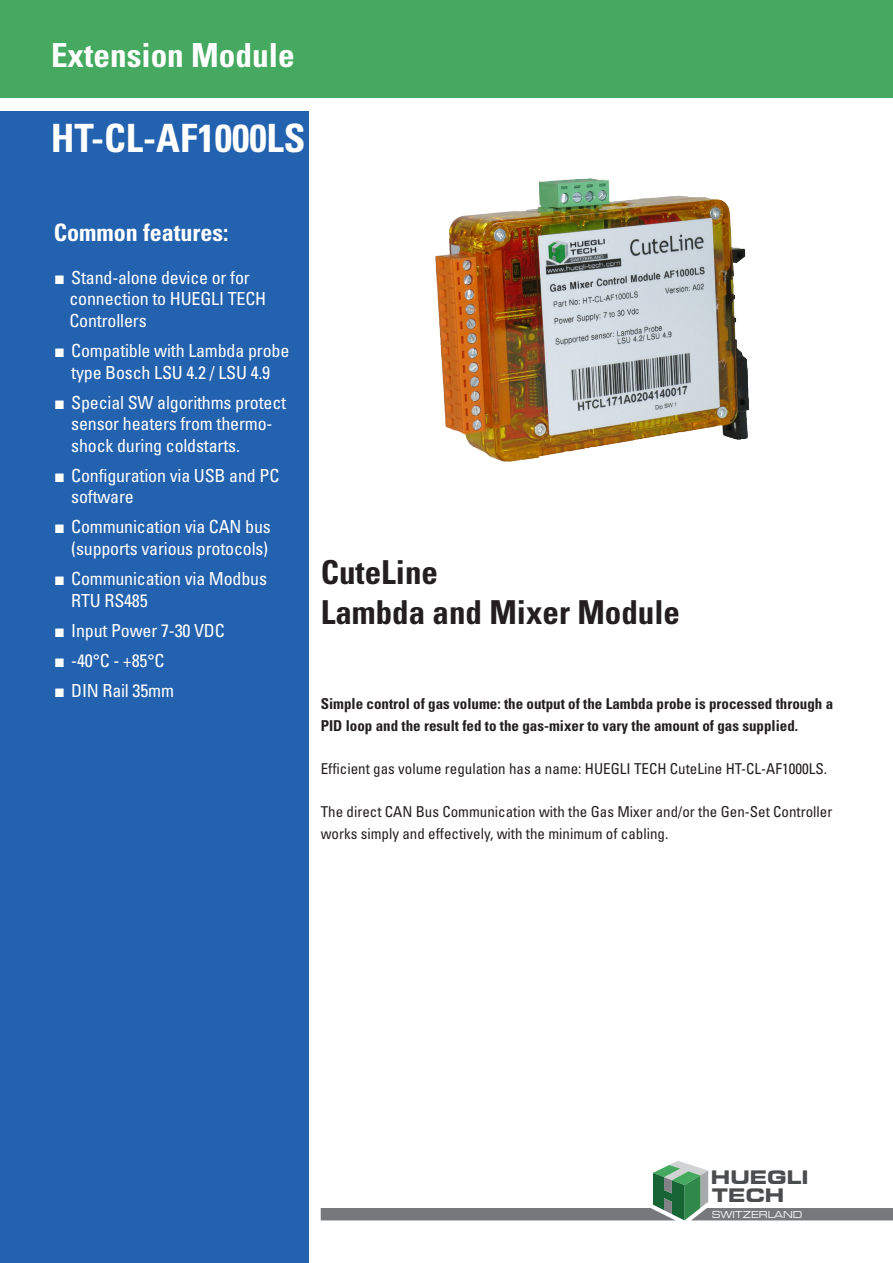
<style>
.page{position:relative;width:893px;height:1263px;background:#fff}
.page>*{position:absolute;margin:0;border:0;box-sizing:border-box;transform-origin:0 0}
.t1{font:700 condensed 39px "Univers LT Std";color:#fff}
.t2{font:700 condensed 33.15px "Univers LT Std";color:#fff}
.t3{font:700 condensed 33px "Univers LT Std";color:#231f20}
.t4{font:700 condensed 24px "Univers LT Std";color:#fff}
.t5{font:700 expanded 18.45px/17.9px "Square 721 BT";color:#4b4c4d}
.t6{font:condensed 18px/21.6px "Univers LT Std";letter-spacing:-.01em;color:#fff}
.t7{font:condensed 15px/21.6px "Univers LT Std";color:#231f20}
.t8{font:700 condensed 15px/21.6px "Univers LT Std";color:#231f20}
.t9{font:expanded 9.45px "Square 721 BT";color:#fff;scale:.96 1}
.s1{font-family:"Franklin Gothic";font-stretch:normal}
</style>
<div class="page">
<div style="left:0;top:0;width:893px;height:98px;background:#45aa5f"></div>
<div style="left:0;top:111px;width:309px;height:1152px;background:#2362af"></div>
<svg style="left:321px;top:1161px;width:572px;height:59px"></svg>
<img style="left:435px;top:178px;width:315px;height:284px">
<p class="t2" style="left:51px;top:34px;width:245px">Extension Module</p>
<p class="t1" style="left:51px;top:114px;width:256px">HT-CL-AF1000LS</p>
<p class="t4" style="left:54px;top:217px;width:176px">Common features:</p>
<p class="t6" style="left:54px;top:266px;width:197px"><span class="s1">■</span> Stand-alone device or for</p>
<p class="t6" style="left:69px;top:288px;width:198px">connection to HUEGLI TECH</p>
<p class="t6" style="left:69px;top:309px;width:79px">Controllers</p>
<p class="t6" style="left:54px;top:339px;width:237px;text-align:center"><span class="s1">■</span> Compatible with Lambda probe type Bosch LSU 4.2 / LSU 4.9</p>
<p class="t6" style="left:71px;top:391px;width:216px;text-indent:-17px"><span class="s1">■</span> Special SW algorithms protect sensor heaters from thermo&shy;shock during coldstarts.</p>
<p class="t6" style="left:71px;top:464px;width:210px;text-indent:-17px"><span class="s1">■</span> Configuration via USB and PC software</p>
<p class="t6" style="left:54px;top:516px;width:218px;text-align:right"><span class="s1">■</span> Communication via CAN bus (supports various protocols)</p>
<p class="t6" style="left:71px;top:567px;width:197px;text-indent:-17px"><span class="s1">■</span> Communication via Modbus<br>RTU RS485</p>
<p class="t6" style="left:54px;top:619px;width:172px"><span class="s1">■</span> Input Power 7-30 VDC</p>
<p class="t6" style="left:54px;top:649px;width:112px"><span class="s1">■</span> -40°C - +85°C</p>
<p class="t6" style="left:54px;top:679px;width:121px"><span class="s1">■</span> DIN Rail 35mm</p>
<p class="t3" style="left:321px;top:552px;width:119px">CuteLine</p>
<p class="t3" style="left:321px;top:592px;width:361px">Lambda and Mixer Module</p>
<p class="t8" style="left:321px;top:693px;width:514px">Simple control of gas volume: the output of the Lambda probe is processed through a<br>PID loop and the result fed to the gas-mixer to vary the amount of gas supplied.</p>
<p class="t7" style="left:321px;top:757px;width:508px">Efficient gas volume regulation has a name: HUEGLI TECH CuteLine HT-CL-AF1000LS.</p>
<p class="t7" style="left:321px;top:801px;width:513px">The direct CAN Bus Communication with the Gas Mixer and/or the Gen-Set Controller works simply and effectively, with the minimum of cabling.</p>
<p class="t5" style="left:711px;top:1168px;width:99px">HUEGLI<br>TECH</p>
<p class="t9" style="left:712px;top:1208px;width:96px">SWITZERLAND</p>
</div>
